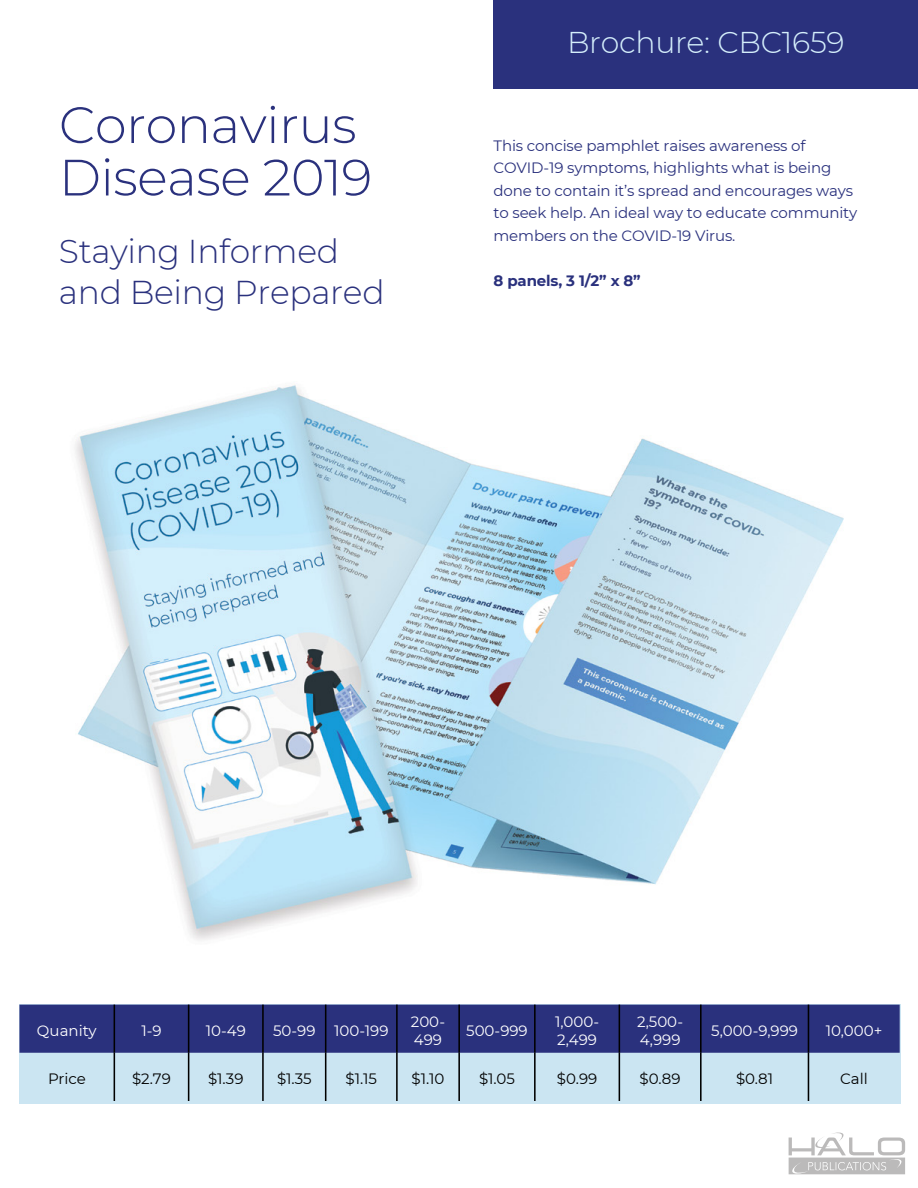
<style>
.page{position:relative;width:918px;height:1188px;background:#fff}
.page>*{position:absolute;margin:0;border:0;box-sizing:border-box;transform-origin:0 0}
.t1{font:300 51px/52.5px "Montserrat";letter-spacing:-.01em;color:#2a317d}
.t2{font:300 33px/40.5px "Montserrat";letter-spacing:-.01em;color:#2a317d}
.t3{font:300 30px "Montserrat";letter-spacing:-.01em;color:#d4eefb}
.t4{font:15px/22.5px "Montserrat";letter-spacing:-.01em;color:#2a317d}
.t5{font:15px/18px "Montserrat";color:#fff}
.t6{font:15px "Montserrat";color:#000}
.t7{font:700 15px "Montserrat";letter-spacing:-.01em;color:#2a317d}
</style>
<div class="page">
<svg style="left:789px;top:1132px;width:116px;height:43px"></svg>
<div style="left:494px;top:0;width:424px;height:89px;background:#2a317d"></div>
<img style="left:75px;top:385px;width:769px;height:555px">
<div style="left:19px;top:1005px;width:881px;height:99px;background:#cbe5f2"></div>
<div style="left:19px;top:1005px;width:881px;height:48px;background:#2a317d"></div>
<hr style="left:114px;top:1005px;width:1px;height:48px;background:#000">
<hr style="left:188px;top:1005px;width:1px;height:48px;background:#000">
<hr style="left:262px;top:1005px;width:2px;height:48px;background:#000">
<hr style="left:325px;top:1005px;width:1px;height:48px;background:#000">
<hr style="left:396px;top:1005px;width:2px;height:48px;background:#000">
<hr style="left:458px;top:1005px;width:2px;height:48px;background:#000">
<hr style="left:534px;top:1005px;width:2px;height:48px;background:#000">
<hr style="left:619px;top:1005px;width:1px;height:48px;background:#000">
<hr style="left:700px;top:1005px;width:2px;height:48px;background:#000">
<hr style="left:808px;top:1005px;width:1px;height:48px;background:#000">
<hr style="left:114px;top:1053px;width:1px;height:48px;background:#000">
<hr style="left:188px;top:1053px;width:1px;height:48px;background:#000">
<hr style="left:262px;top:1053px;width:2px;height:48px;background:#000">
<hr style="left:325px;top:1053px;width:1px;height:48px;background:#000">
<hr style="left:396px;top:1053px;width:2px;height:48px;background:#000">
<hr style="left:458px;top:1053px;width:2px;height:48px;background:#000">
<hr style="left:534px;top:1053px;width:2px;height:48px;background:#000">
<hr style="left:619px;top:1053px;width:1px;height:48px;background:#000">
<hr style="left:700px;top:1053px;width:2px;height:48px;background:#000">
<hr style="left:808px;top:1053px;width:1px;height:48px;background:#000">
<h1 class="t1" style="left:59px;top:97px;width:315px">Coronavirus<br>Disease 2019</h1>
<h2 class="t2" style="left:59px;top:230px;width:327px">Staying Informed and Being Prepared</h2>
<h3 class="t3" style="left:567px;top:22px;width:279px">Brochure: CBC1659</h3>
<p class="t4" style="left:494px;top:134px;width:365px">This concise pamphlet raises awareness of COVID-19 symptoms, highlights what is being done to contain it’s spread and encourages ways to seek help. An ideal way to educate community members on the COVID-19 Virus.</p>
<p class="t7" style="left:494px;top:270px;width:149px">8 panels, 3 1/2” x 8”</p>
<p class="t5" style="left:37px;top:1021px;width:61px">Quanity</p>
<p class="t5" style="left:141px;top:1021px;width:22px">1-9</p>
<p class="t5" style="left:206px;top:1021px;width:42px">10-49</p>
<p class="t5" style="left:273px;top:1021px;width:117px">50-99 100-199</p>
<p class="t5" style="left:411px;top:1012px;width:36px">200-<br>499</p>
<p class="t5" style="left:466px;top:1021px;width:63px">500-999</p>
<p class="t5" style="left:555px;top:1012px;width:46px">1,000-<br>2,499</p>
<p class="t5" style="left:637px;top:1012px;width:48px">2,500-<br>4,999</p>
<p class="t5" style="left:711px;top:1021px;width:88px">5,000-9,999</p>
<p class="t5" style="left:826px;top:1021px;width:58px">10,000+</p>
<p class="t6" style="left:48px;top:1068px;width:39px">Price</p>
<p class="t6" style="left:132px;top:1068px;width:40px">$2.79</p>
<p class="t6" style="left:208px;top:1068px;width:37px">$1.39</p>
<p class="t6" style="left:277px;top:1068px;width:36px">$1.35</p>
<p class="t6" style="left:346px;top:1068px;width:33px">$1.15</p>
<p class="t6" style="left:412px;top:1068px;width:34px">$1.10</p>
<p class="t6" style="left:479px;top:1068px;width:37px">$1.05</p>
<p class="t6" style="left:557px;top:1068px;width:42px">$0.99</p>
<p class="t6" style="left:640px;top:1068px;width:43px">$0.89</p>
<p class="t6" style="left:736px;top:1068px;width:39px">$0.81</p>
<p class="t6" style="left:840px;top:1068px;width:29px">Call</p>
</div>
